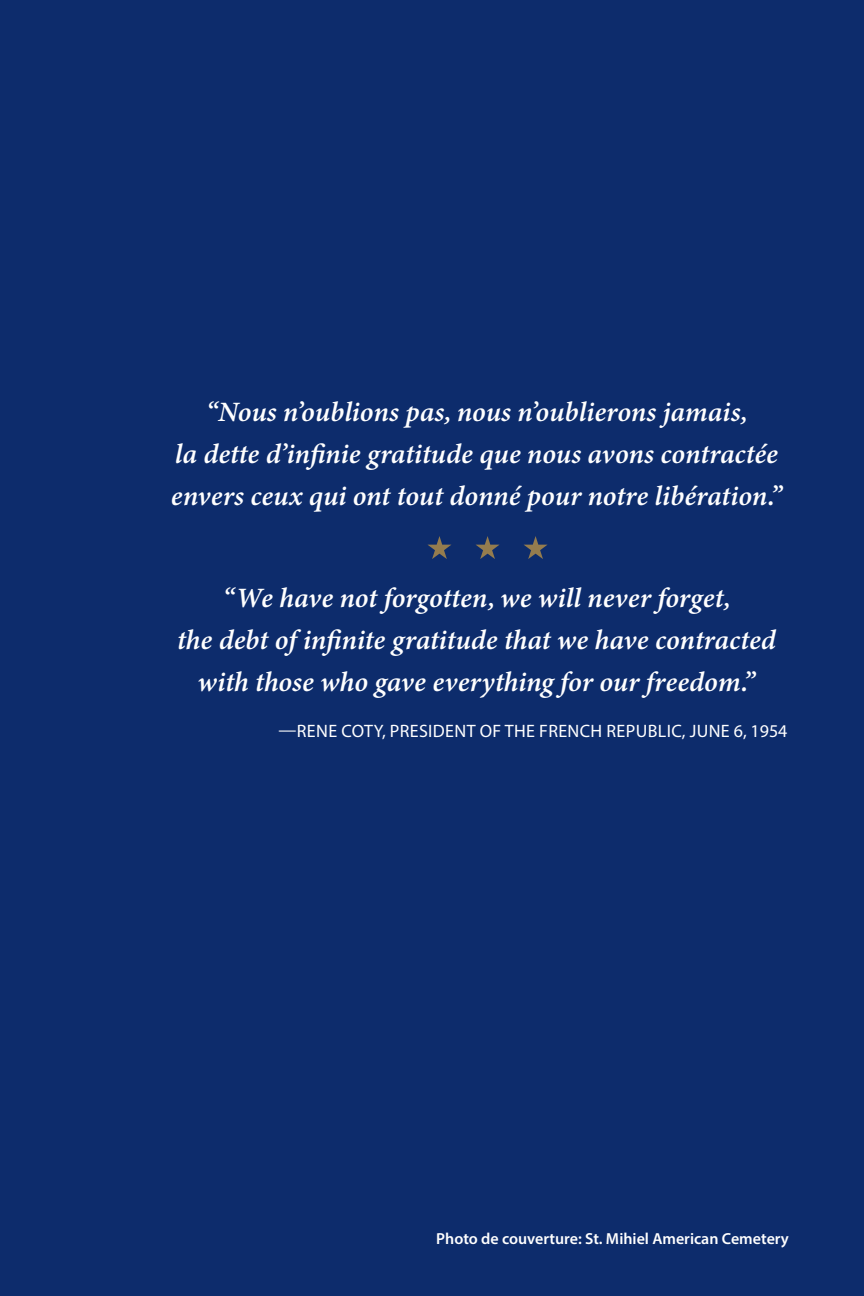
<style>
.page{position:relative;width:864px;height:1296px;background:#0d2c6c}
.page>*{position:absolute;margin:0;border:0;box-sizing:border-box;transform-origin:0 0}
.t1{font:italic 28px/42px "Minion Variable Concept";color:#fff;text-align:center}
.t2{font:18px "Myriad Pro";letter-spacing:.02em;color:#fff}
.t3{font:16px "Myriad Variable Concept";color:#fff}
</style>
<div class="page">
<svg style="left:476px;top:536px;width:24px;height:23px"></svg>
<svg style="left:524px;top:536px;width:24px;height:23px"></svg>
<svg style="left:427px;top:536px;width:24px;height:23px"></svg>
<p class="t1" style="left:171px;top:391px;width:613px">“Nous n’oublions pas, nous n’oublierons jamais,<br>la dette d’infinie gratitude que nous avons contractée envers ceux qui ont tout donné pour notre libération.”</p>
<p class="t1" style="left:177px;top:577px;width:600px">“We have not forgotten, we will never forget,<br>the debt of infinite gratitude that we have contracted with those who gave everything for our freedom.”</p>
<p class="t2" style="left:279px;top:720px;width:510px">—RENE COTY, PRESIDENT OF THE FRENCH REPUBLIC, JUNE 6, 1954</p>
<p class="t3" style="left:436px;top:1229px;width:354px">Photo de couverture: St. Mihiel American Cemetery</p>
</div>
